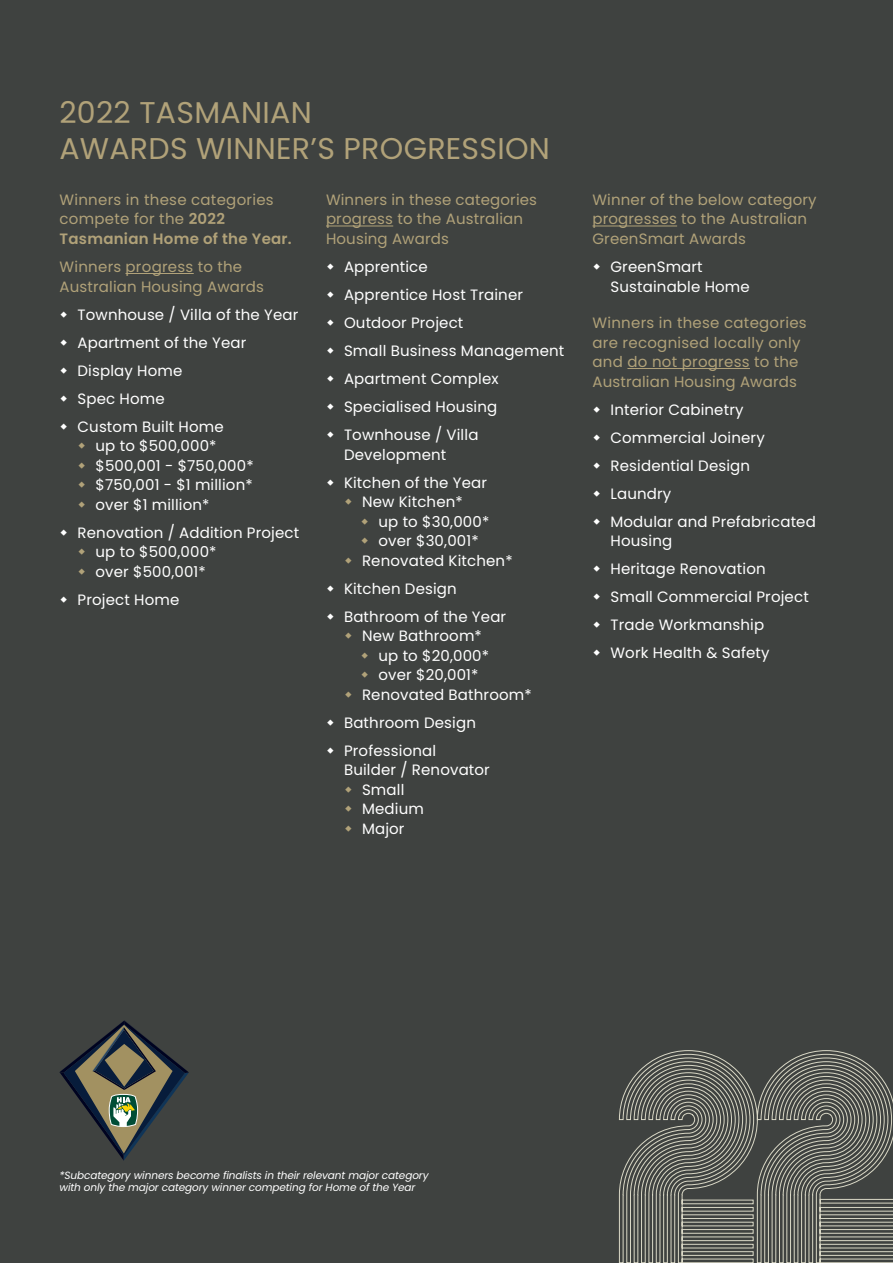
<style>
.page{position:relative;width:893px;height:1263px;background:#3f4240}
.page>*{position:absolute;margin:0;border:0;box-sizing:border-box;transform-origin:0 0}
.Hdr{font:30px/36px "Poppins";letter-spacing:.01em;color:#b1a279}
.t1{font:15px/19.5px "Poppins";letter-spacing:.01em;color:#fff}
.intro{font:15px/19.5px "Poppins";letter-spacing:.01em;color:#b1a279}
.t2{font:italic 10.5px/12.6px "Poppins";letter-spacing:-.01em;color:#fff}
.s1{font-weight:600}
</style>
<div class="page">
<hr style="left:126px;top:273px;width:68px;height:1px;background:#b1a279">
<hr style="left:326px;top:226px;width:67px;height:1px;background:#b1a279">
<hr style="left:592px;top:226px;width:85px;height:1px;background:#b1a279">
<hr style="left:627px;top:368px;width:123px;height:1px;background:#b1a279">
<svg style="left:619px;top:1050px;width:274px;height:213px"></svg>
<svg style="left:60px;top:1020px;width:129px;height:141px"></svg>
<p class="Hdr" style="left:59px;top:95px;width:492px">2022 TASMANIAN<br>AWARDS WINNER’S PROGRESSION</p>
<p class="intro" style="left:60px;top:190px;width:234px">Winners in these categories compete for the <span class="s1">2022<br>Tasmanian Home of the Year.</span></p>
<p class="intro" style="left:60px;top:257px;width:206px">Winners progress to the<br>Australian Housing Awards</p>
<p class="t1" style="left:78px;top:305px;width:222px">Townhouse / Villa of the Year</p>
<p class="t1" style="left:78px;top:333px;width:170px">Apartment of the Year</p>
<p class="t1" style="left:78px;top:361px;width:106px">Display Home</p>
<p class="t1" style="left:78px;top:389px;width:89px">Spec Home</p>
<p class="t1" style="left:78px;top:417px;width:148px">Custom Built Home</p>
<p class="t1" style="left:96px;top:436px;width:123px">up to $500,000*</p>
<p class="t1" style="left:96px;top:456px;width:160px">$500,001 - $750,000*</p>
<p class="t1" style="left:96px;top:475px;width:159px">$750,001 - $1 million*</p>
<p class="t1" style="left:96px;top:495px;width:115px">over $1 million*</p>
<p class="t1" style="left:78px;top:523px;width:223px">Renovation / Addition Project</p>
<p class="t1" style="left:96px;top:542px;width:123px">up to $500,000*</p>
<p class="t1" style="left:96px;top:562px;width:112px">over $500,001*</p>
<p class="t1" style="left:78px;top:590px;width:103px">Project Home</p>
<p class="intro" style="left:326px;top:190px;width:213px">Winners in these categories progress to the Australian<br>Housing Awards</p>
<p class="t1" style="left:344px;top:257px;width:85px">Apprentice</p>
<p class="t1" style="left:344px;top:285px;width:181px">Apprentice Host Trainer</p>
<p class="t1" style="left:344px;top:313px;width:121px">Outdoor Project</p>
<p class="t1" style="left:344px;top:341px;width:222px">Small Business Management</p>
<p class="t1" style="left:344px;top:369px;width:156px">Apartment Complex</p>
<p class="t1" style="left:344px;top:397px;width:155px">Specialised Housing</p>
<p class="t1" style="left:344px;top:425px;width:136px">Townhouse / Villa<br>Development</p>
<p class="t1" style="left:344px;top:473px;width:145px">Kitchen of the Year</p>
<p class="t1" style="left:362px;top:492px;width:102px">New Kitchen*</p>
<p class="t1" style="left:378px;top:512px;width:112px">up to $30,000*</p>
<p class="t1" style="left:378px;top:531px;width:102px">over $30,001*</p>
<p class="t1" style="left:362px;top:551px;width:152px">Renovated Kitchen*</p>
<p class="t1" style="left:344px;top:579px;width:114px">Kitchen Design</p>
<p class="t1" style="left:344px;top:607px;width:164px">Bathroom of the Year</p>
<p class="t1" style="left:362px;top:626px;width:121px">New Bathroom*</p>
<p class="t1" style="left:378px;top:646px;width:112px">up to $20,000*</p>
<p class="t1" style="left:378px;top:665px;width:101px">over $20,001*</p>
<p class="t1" style="left:362px;top:685px;width:171px">Renovated Bathroom*</p>
<p class="t1" style="left:344px;top:713px;width:133px">Bathroom Design</p>
<p class="t1" style="left:344px;top:741px;width:147px">Professional<br>Builder / Renovator</p>
<p class="t1" style="left:362px;top:780px;width:44px">Small</p>
<p class="t1" style="left:362px;top:799px;width:63px">Medium</p>
<p class="t1" style="left:362px;top:819px;width:44px">Major</p>
<p class="intro" style="left:592px;top:190px;width:226px">Winner of the below category progresses to the Australian<br>GreenSmart Awards</p>
<p class="t1" style="left:610px;top:257px;width:141px">GreenSmart<br>Sustainable Home</p>
<p class="intro" style="left:592px;top:313px;width:216px">Winners in these categories are recognised locally only and do not progress to the<br>Australian Housing Awards</p>
<p class="t1" style="left:610px;top:400px;width:135px">Interior Cabinetry</p>
<p class="t1" style="left:610px;top:428px;width:156px">Commercial Joinery</p>
<p class="t1" style="left:610px;top:456px;width:141px">Residential Design</p>
<p class="t1" style="left:610px;top:484px;width:62px">Laundry</p>
<p class="t1" style="left:610px;top:512px;width:207px">Modular and Prefabricated<br>Housing</p>
<p class="t1" style="left:610px;top:559px;width:157px">Heritage Renovation</p>
<p class="t1" style="left:610px;top:587px;width:200px">Small Commercial Project</p>
<p class="t1" style="left:610px;top:615px;width:155px">Trade Workmanship</p>
<p class="t1" style="left:610px;top:643px;width:161px">Work Health &amp; Safety</p>
<p class="t2" style="left:60px;top:1168px;width:371px">*Subcategory winners become finalists in their relevant major category with only the major category winner competing for Home of the Year</p>
</div>
